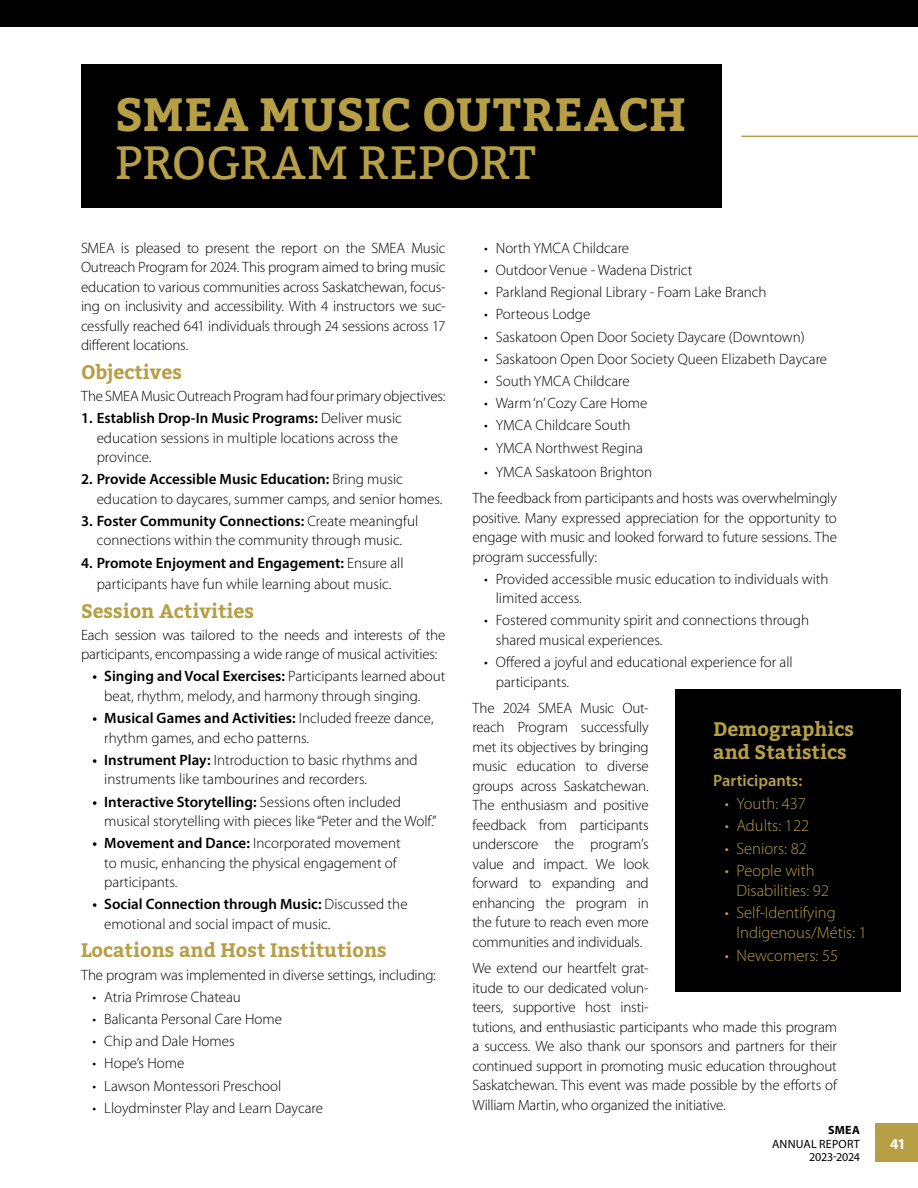
<style>
.page{position:relative;width:918px;height:1188px;background:#fff}
.page>*{position:absolute;margin:0;border:0;box-sizing:border-box;transform-origin:0 0}
.t1{font:700 46.5px "Bitter";letter-spacing:.005em;color:#b79f46}
.t2{font:46.5px "Bitter";letter-spacing:-.005em;color:#b79f46}
.t3{font:700 19.5px/23.4px "Bitter";color:#b79f46}
.t4{font:300 16.5px/19.8px "Myriad Pro";color:#b79f46}
.t5{font:600 16.5px "Myriad Pro";color:#b79f46}
.t6{font:300 15px/19.5px "Myriad Pro";color:#000}
.t7{font:700 15px "Myriad Pro";color:#fff}
.t8{font:12px/13.5px "Myriad Pro";letter-spacing:.015em;color:#000;text-align:right}
.t9{font:700 12px "Myriad Pro";color:#000}
.s1{font-weight:600}
</style>
<div class="page">
<div style="left:875px;top:1124px;width:43px;height:38px;background:#b79f46"></div>
<div style="left:81px;top:64px;width:640px;height:144px;background:#000"></div>
<div style="left:0;top:0;width:918px;height:26px;background:#000"></div>
<hr style="left:741px;top:136px;width:177px;height:1px;background:#b79f46">
<div style="left:676px;top:690px;width:225px;height:302px;background:#000"></div>
<h1 class="t1" style="left:115px;top:86px;width:572px">SMEA MUSIC OUTREACH</h1>
<h1 class="t2" style="left:115px;top:135px;width:422px">PROGRAM REPORT</h1>
<p class="t6" style="left:81px;top:238px;width:366px;text-align:justify">SMEA is pleased to present the report on the SMEA Music Outreach Program for 2024. This program aimed to bring music education to various communities across Saskatchewan, focus&shy;ing on inclusivity and accessibility. With 4 instructors we suc&shy;cessfully reached 641 individuals through 24 sessions across 17 different locations.</p>
<h2 class="t3" style="left:81px;top:360px;width:103px">Objectives</h2>
<p class="t6" style="left:81px;top:386px;width:366px">The SMEA Music Outreach Program had four primary objectives:</p>
<p class="t6" style="left:97px;top:408px;width:307px;text-indent:-16px"><span class="s1">1. Establish Drop-In Music Programs:</span> Deliver music education sessions in multiple locations across the province.</p>
<p class="t6" style="left:97px;top:469px;width:347px;text-indent:-16px"><span class="s1">2. Provide Accessible Music Education:</span> Bring music education to daycares, summer camps, and senior homes.</p>
<p class="t6" style="left:81px;top:511px;width:339px;text-align:center"><span class="s1">3. Foster Community Connections:</span> Create meaningful connections within the community through music.</p>
<p class="t6" style="left:81px;top:552px;width:324px;line-height:21.6px;text-align:center"><span class="s1">4. Promote Enjoyment and Engagement:</span> Ensure all participants have fun while learning about music.</p>
<h2 class="t3" style="left:81px;top:599px;width:175px">Session Activities</h2>
<p class="t6" style="left:81px;top:625px;width:366px">Each session was tailored to the needs and interests of the participants, encompassing a wide range of musical activities:</p>
<p class="t6" style="left:104px;top:667px;width:343px;text-indent:-12px"><span class="s1">• Singing and Vocal Exercises:</span> Participants learned about beat, rhythm, melody, and harmony through singing.</p>
<p class="t6" style="left:104px;top:708px;width:331px;text-indent:-12px"><span class="s1">• Musical Games and Activities:</span> Included freeze dance, rhythm games, and echo patterns.</p>
<p class="t6" style="left:104px;top:750px;width:315px;text-indent:-12px"><span class="s1">• Instrument Play:</span> Introduction to basic rhythms and instruments like tambourines and recorders.</p>
<p class="t6" style="left:104px;top:792px;width:334px;text-indent:-12px"><span class="s1">• Interactive Storytelling:</span> Sessions often included musical storytelling with pieces like “Peter and the Wolf.”</p>
<p class="t6" style="left:104px;top:833px;width:298px;text-indent:-12px"><span class="s1">• Movement and Dance:</span> Incorporated movement to music, enhancing the physical engagement of participants.</p>
<p class="t6" style="left:104px;top:895px;width:305px;text-indent:-12px"><span class="s1">• Social Connection through Music:</span> Discussed the emotional and social impact of music.</p>
<h2 class="t3" style="left:81px;top:939px;width:307px">Locations and Host Institutions</h2>
<p class="t6" style="left:81px;top:965px;width:356px">The program was implemented in diverse settings, including:</p>
<p class="t6" style="left:93px;top:987px;width:150px">• Atria Primrose Chateau</p>
<p class="t6" style="left:93px;top:1009px;width:191px">• Balicanta Personal Care Home</p>
<p class="t6" style="left:93px;top:1031px;width:144px">• Chip and Dale Homes</p>
<p class="t6" style="left:93px;top:1053px;width:93px">• Hope’s Home</p>
<p class="t6" style="left:93px;top:1076px;width:190px">• Lawson Montessori Preschool</p>
<p class="t6" style="left:93px;top:1098px;width:232px">• Lloydminster Play and Learn Daycare</p>
<p class="t6" style="left:484px;top:238px;width:147px">• North YMCA Childcare</p>
<p class="t6" style="left:484px;top:260px;width:210px">• Outdoor Venue - Wadena District</p>
<p class="t6" style="left:484px;top:282px;width:284px">• Parkland Regional Library - Foam Lake Branch</p>
<p class="t6" style="left:484px;top:304px;width:108px">• Porteous Lodge</p>
<p class="t6" style="left:484px;top:327px;width:322px">• Saskatoon Open Door Society Daycare (Downtown)</p>
<p class="t6" style="left:484px;top:349px;width:345px">• Saskatoon Open Door Society Queen Elizabeth Daycare</p>
<p class="t6" style="left:484px;top:371px;width:147px">• South YMCA Childcare</p>
<p class="t6" style="left:484px;top:393px;width:165px">• Warm ‘n’ Cozy Care Home</p>
<p class="t6" style="left:484px;top:415px;width:148px">• YMCA Childcare South</p>
<p class="t6" style="left:484px;top:438px;width:160px">• YMCA Northwest Regina</p>
<p class="t6" style="left:472px;top:459px;width:366px;line-height:26.2px;text-indent:12px">• YMCA Saskatoon Brighton<br>The feedback from participants and hosts was overwhelmingly</p>
<p class="t6" style="left:472px;top:508px;width:366px;text-align:justify">positive. Many expressed appreciation for the opportunity to engage with music and looked forward to future sessions. The program successfully:</p>
<p class="t6" style="left:496px;top:569px;width:334px;text-indent:-12px">• Provided accessible music education to individuals with limited access.</p>
<p class="t6" style="left:496px;top:611px;width:315px;text-indent:-12px">• Fostered community spirit and connections through shared musical experiences.</p>
<p class="t6" style="left:496px;top:652px;width:299px;text-indent:-12px">• Offered a joyful and educational experience for all participants.</p>
<p class="t6" style="left:472px;top:698px;width:178px;text-align:justify">The 2024 SMEA Music Out&shy;reach Program successfully met its objectives by bringing music education to diverse groups across Saskatchewan.<br>The enthusiasm and positive feedback from participants underscore the program’s value and impact. We look forward to expanding and enhancing the program in the future to reach even more communities and individuals.</p>
<p class="t6" style="left:473px;top:958px;width:366px">We extend our heartfelt grat-<br>itude to our dedicated volun-<br>teers, supportive host insti-<br>tutions, and enthusiastic participants who made this program a success. We also thank our sponsors and partners for their continued support in promoting music education throughout Saskatchewan. This event was made possible by the efforts of William Martin, who organized the initiative.</p>
<h2 class="t3" style="left:713px;top:718px;width:142px">Demographics and Statistics</h2>
<p class="t5" style="left:713px;top:770px;width:91px">Participants:</p>
<p class="t4" style="left:725px;top:793px;width:83px">• Youth: 437</p>
<p class="t4" style="left:725px;top:815px;width:86px">• Adults: 122</p>
<p class="t4" style="left:725px;top:838px;width:84px">• Seniors: 82</p>
<p class="t4" style="left:736px;top:861px;width:94px;text-indent:-12px">• People with<br>Disabilities: 92</p>
<p class="t4" style="left:736px;top:903px;width:132px;text-indent:-12px">• Self-Identifying<br>Indigenous/Métis: 1</p>
<p class="t4" style="left:725px;top:945px;width:115px">• Newcomers: 55</p>
<p class="t9" style="left:828px;top:1122px;width:33px">SMEA</p>
<p class="t8" style="left:772px;top:1137px;width:89px">ANNUAL REPORT<br>2023-2024</p>
<p class="t7" style="left:890px;top:1134px;width:17px">41</p>
</div>
